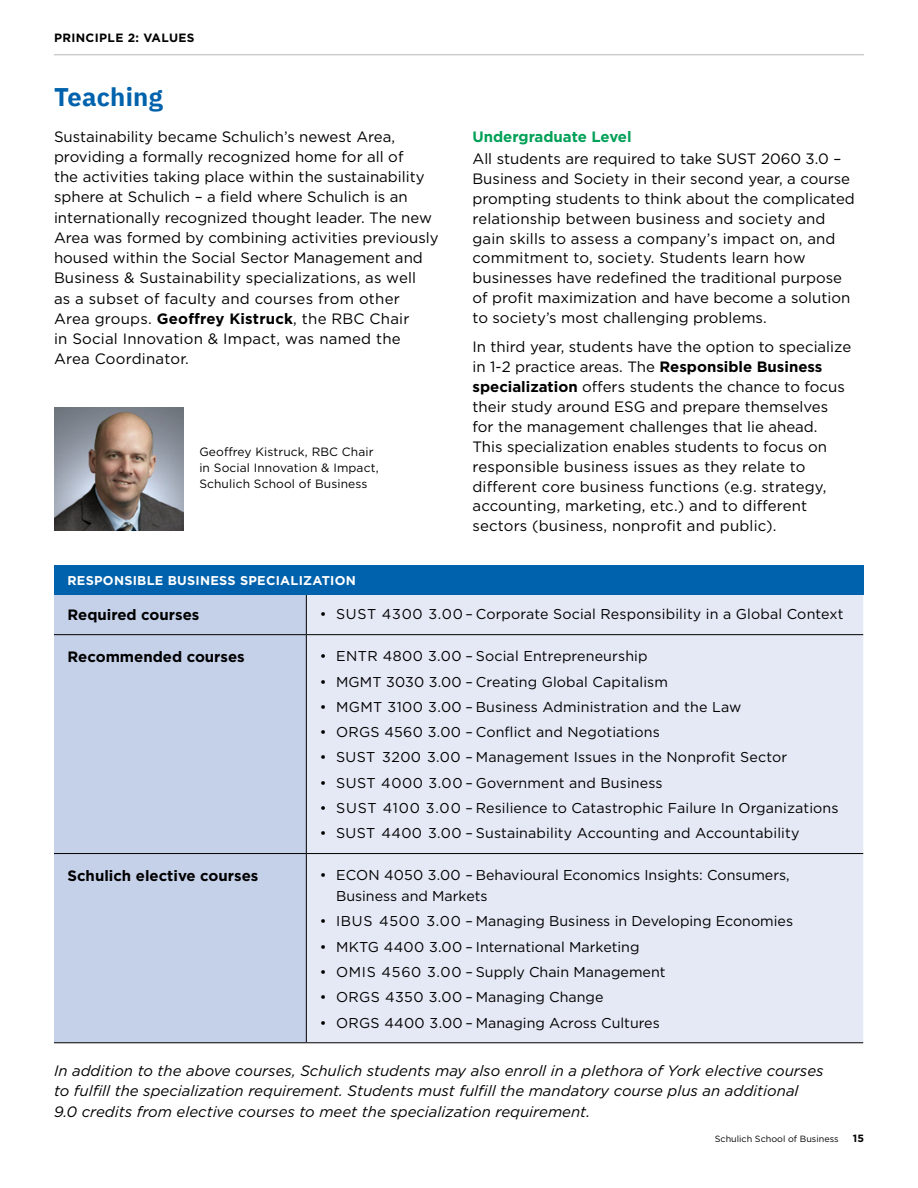
<style>
.page{position:relative;width:918px;height:1188px;background:#fff}
.page>*{position:absolute;margin:0;border:0;box-sizing:border-box;transform-origin:0 0}
.t1{font:700 25.5px "IBM Plex Sans";letter-spacing:.01em;color:#0062ac}
.t2{font:15px/20px "Gotham";color:#000}
.t3{font:italic 15px/20.2px "Gotham";color:#000}
.t4{font:700 15px "Gotham";color:#000}
.t5{font:700 15px "Gotham";color:#00a057}
.t6{font:14.25px/21px "Gotham";letter-spacing:.01em;color:#000}
.t7{font:700 12.75px "Gotham";letter-spacing:.02em;color:#fff}
.t8{font:12px/15.8px "Gotham";letter-spacing:.01em;color:#000}
.t9{font:700 12px "Gotham";letter-spacing:.03em;color:#000}
.t10{font:700 10.5px "Gotham";color:#000}
.t11{font:9px "Gotham";color:#000}
.s1{font-weight:700}
</style>
<div class="page">
<hr style="left:54px;top:54px;width:810px;height:1px;background:#bcbec0">
<div style="left:54px;top:595px;width:252px;height:447px;background:#c5d0e9"></div>
<div style="left:307px;top:595px;width:556px;height:447px;background:#e5e9f5"></div>
<hr style="left:306px;top:593px;width:1px;height:41px;background:#000">
<hr style="left:54px;top:634px;width:252px;height:1px;background:#000">
<hr style="left:306px;top:634px;width:557px;height:1px;background:#000">
<hr style="left:306px;top:635px;width:1px;height:218px;background:#000">
<hr style="left:54px;top:853px;width:252px;height:1px;background:#000">
<hr style="left:306px;top:853px;width:557px;height:1px;background:#000">
<hr style="left:306px;top:854px;width:1px;height:188px;background:#000">
<hr style="left:54px;top:1042px;width:252px;height:1px;background:#000">
<hr style="left:306px;top:1042px;width:557px;height:1px;background:#000">
<div style="left:54px;top:565px;width:810px;height:30px;background:#0062ac"></div>
<img style="left:54px;top:407px;width:129px;height:123px">
<p class="t9" style="left:54px;top:30px;width:142px">PRINCIPLE 2: VALUES</p>
<p class="t1" style="left:54px;top:77px;width:110px">Teaching</p>
<p class="t2" style="left:54px;top:126px;width:386px">Sustainability became Schulich’s newest Area, providing a formally recognized home for all of<br>the activities taking place within the sustainability sphere at Schulich – a field where Schulich is an internationally recognized thought leader. The new Area was formed by combining activities previously housed within the Social Sector Management and Business &amp; Sustainability specializations, as well<br>as a subset of faculty and courses from other Area groups. <span class="s1">Geoffrey Kistruck</span>, the RBC Chair<br>in Social Innovation &amp; Impact, was named the Area Coordinator.</p>
<p class="t5" style="left:472px;top:126px;width:161px">Undergraduate Level</p>
<p class="t2" style="left:472px;top:148px;width:384px">All students are required to take SUST 2060 3.0 – Business and Society in their second year, a course prompting students to think about the complicated relationship between business and society and gain skills to assess a company’s impact on, and commitment to, society. Students learn how businesses have redefined the traditional purpose of profit maximization and have become a solution to society’s most challenging problems.</p>
<p class="t2" style="left:472px;top:336px;width:380px">In third year, students have the option to specialize in 1-2 practice areas. The <span class="s1">Responsible Business specialization</span> offers students the chance to focus their study around ESG and prepare themselves for the management challenges that lie ahead.<br>This specialization enables students to focus on responsible business issues as they relate to different core business functions (e.g. strategy, accounting, marketing, etc.) and to different sectors (business, nonprofit and public).</p>
<p class="t8" style="left:199px;top:444px;width:181px">Geoffrey Kistruck, RBC Chair in Social Innovation &amp; Impact,<br>Schulich School of Business</p>
<p class="t7" style="left:68px;top:572px;width:290px">RESPONSIBLE BUSINESS SPECIALIZATION</p>
<p class="t4" style="left:68px;top:604px;width:133px">Required courses</p>
<p class="t6" style="left:320px;top:603px;width:525px">• SUST 4300 3.00 – Corporate Social Responsibility in a Global Context</p>
<p class="t4" style="left:68px;top:647px;width:179px">Recommended courses</p>
<p class="t6" style="left:320px;top:645px;width:329px">• ENTR 4800 3.00 – Social Entrepreneurship</p>
<p class="t6" style="left:320px;top:671px;width:350px">• MGMT 3030 3.00 – Creating Global Capitalism</p>
<p class="t6" style="left:320px;top:696px;width:423px">• MGMT 3100 3.00 – Business Administration and the Law</p>
<p class="t6" style="left:320px;top:721px;width:341px">• ORGS 4560 3.00 – Conflict and Negotiations</p>
<p class="t6" style="left:320px;top:747px;width:469px">• SUST 3200 3.00 – Management Issues in the Nonprofit Sector</p>
<p class="t6" style="left:320px;top:772px;width:344px">• SUST 4000 3.00 – Government and Business</p>
<p class="t6" style="left:320px;top:797px;width:520px">• SUST 4100 3.00 – Resilience to Catastrophic Failure In Organizations</p>
<p class="t6" style="left:320px;top:823px;width:481px">• SUST 4400 3.00 – Sustainability Accounting and Accountability</p>
<p class="t4" style="left:68px;top:865px;width:192px">Schulich elective courses</p>
<p class="t6" style="left:336px;top:864px;width:455px;text-indent:-16px">• ECON 4050 3.00 – Behavioural Economics Insights: Consumers,<br>Business and Markets</p>
<p class="t6" style="left:320px;top:911px;width:475px">• IBUS 4500 3.00 – Managing Business in Developing Economies</p>
<p class="t6" style="left:320px;top:936px;width:321px">• MKTG 4400 3.00 – International Marketing</p>
<p class="t6" style="left:320px;top:961px;width:347px">• OMIS 4560 3.00 – Supply Chain Management</p>
<p class="t6" style="left:320px;top:987px;width:285px">• ORGS 4350 3.00 – Managing Change</p>
<p class="t6" style="left:320px;top:1012px;width:341px">• ORGS 4400 3.00 – Managing Across Cultures</p>
<p class="t3" style="left:54px;top:1060px;width:771px">In addition to the above courses, Schulich students may also enroll in a plethora of York elective courses to fulfill the specialization requirement. Students must fulfill the mandatory course plus an additional<br>9.0 credits from elective courses to meet the specialization requirement.</p>
<p class="t11" style="left:715px;top:1133px;width:125px">Schulich School of Business</p>
<p class="t10" style="left:853px;top:1131px;width:13px">15</p>
</div>
